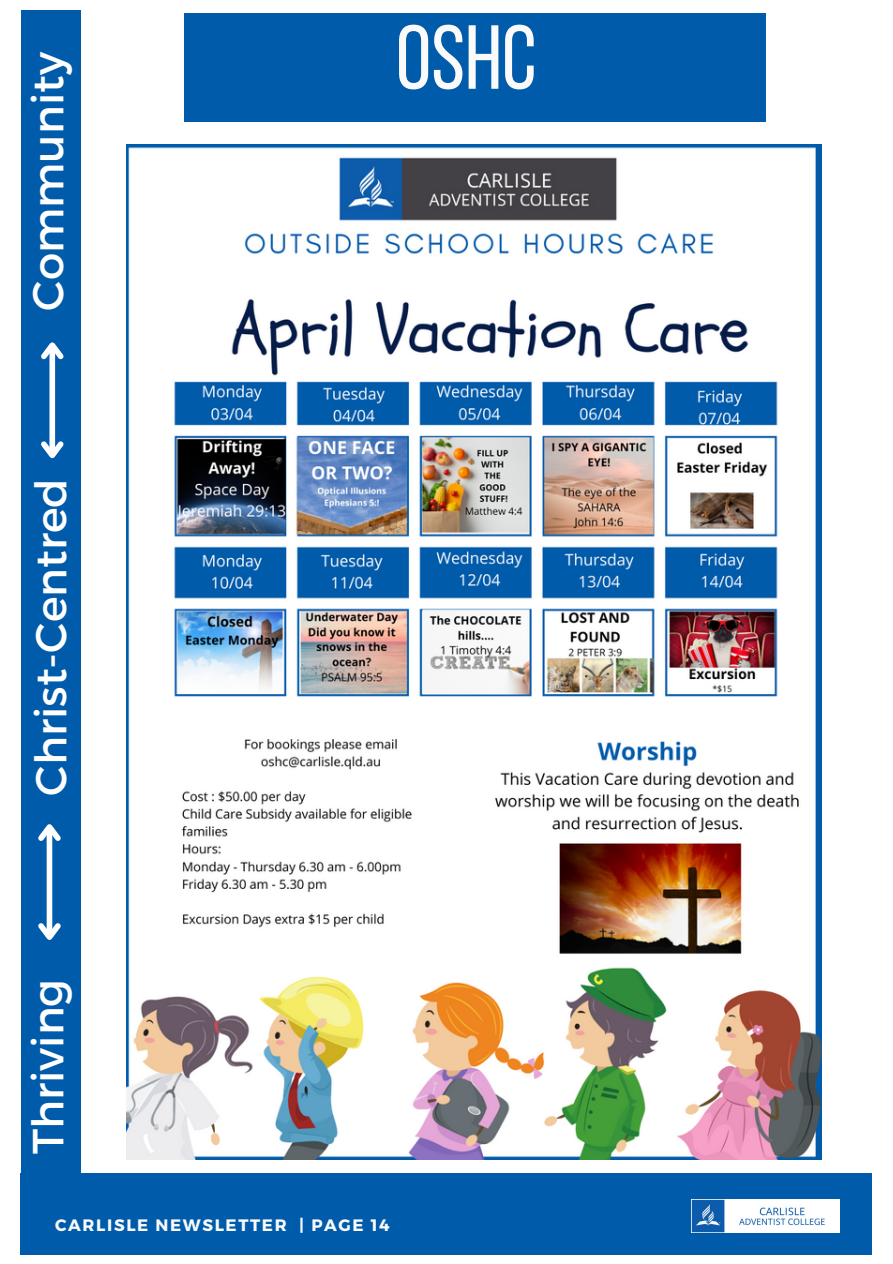
<style>
.page{position:relative;width:893px;height:1264px;background:#fff}
.page>*{position:absolute;margin:0;border:0;box-sizing:border-box;transform-origin:0 0}
.t1{font:90.6px "Bebas Neue";color:#fafafa}
.t2{font:43.5px "Montserrat";color:#fff}
.t3{font:700 16.5px "Montserrat";letter-spacing:.1em;color:#fafafa}
</style>
<div class="page">
<div style="left:21px;top:1173px;width:851px;height:80px;background:#005cab"></div>
<img style="left:691px;top:1199px;width:148px;height:33px">
<div style="left:21px;top:10px;width:60px;height:1162px;background:#005cab"></div>
<div style="left:49px;top:345px;width:6px;height:110px;background:#fff"></div>
<svg style="left:41px;top:436px;width:23px;height:23px"></svg>
<svg style="left:41px;top:342px;width:23px;height:22px"></svg>
<div style="left:47px;top:827px;width:5px;height:110px;background:#fff"></div>
<svg style="left:38px;top:918px;width:23px;height:22px"></svg>
<svg style="left:38px;top:824px;width:23px;height:22px"></svg>
<div style="left:184px;top:14px;width:581px;height:107px;background:#005cab"></div>
<img style="left:126px;top:144px;width:695px;height:1015px">
<p class="t2" style="left:20px;top:311px;width:260px;rotate:-90deg">Community</p>
<p class="t2" style="left:23px;top:795px;width:319px;rotate:-90deg">Christ-Centred</p>
<h1 class="t1" style="left:396px;top:21px;width:142px">OSHC</h1>
<p class="t2" style="left:20px;top:1154px;width:177px;rotate:-90deg">Thriving</p>
<p class="t3" style="left:55px;top:1214px;width:336px">CARLISLE NEWSLETTER | PAGE 14</p>
</div>
